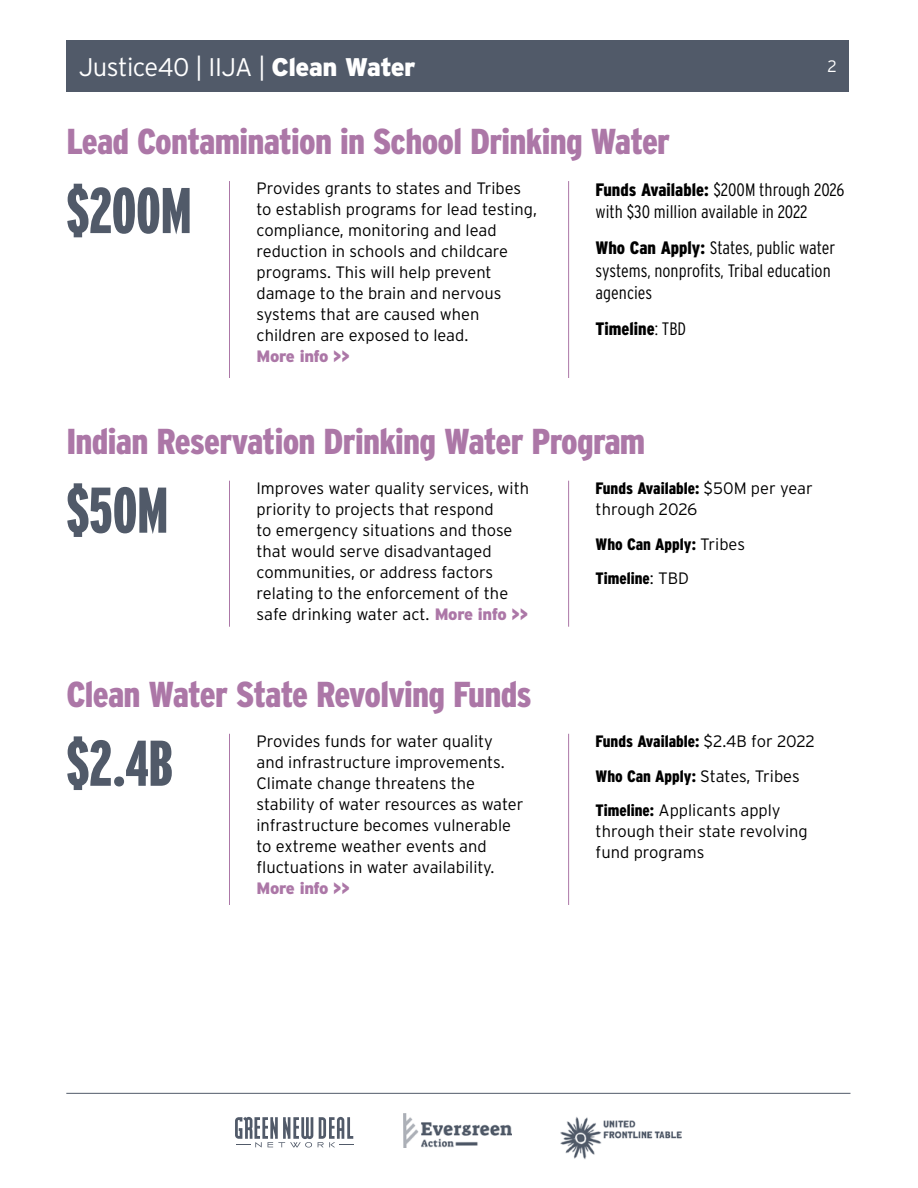
<style>
.page{position:relative;width:918px;height:1188px;background:#fff}
.page>*{position:absolute;margin:0;border:0;box-sizing:border-box;transform-origin:0 0}
.t1{font:900 extra-condensed 64.5px "Interstate";color:#515a69}
.t2{font:900 condensed 36px "Interstate";letter-spacing:-.02em;color:#ac77a7}
.t3{font:300 25.5px "Interstate";letter-spacing:-.02em;color:#fff}
.t4{font:300 condensed 18px/22.5px "Interstate";color:#000}
.t5{font:900 condensed 18px "Interstate";color:#000}
.t6{font:300 16.5px/21px "Interstate";color:#000}
.t7{font:900 condensed 16.5px/34.5px "Interstate";color:#000}
.t8{font:900 16.5px "Interstate";letter-spacing:-.025em;color:#ac77a7}
.t9{font:300 16.5px "Interstate";color:#fff}
.s1{font-weight:900}
.s2{font-weight:300}
.s3{font-weight:900;color:#ac77a7}
.s4{font-weight:900;font-stretch:condensed}
.s5{font-weight:300;font-stretch:normal}
</style>
<div class="page">
<hr style="left:66px;top:1093px;width:784px;height:1px;background:#515a69">
<img style="left:403px;top:1114px;width:108px;height:34px">
<svg style="left:235px;top:1117px;width:119px;height:31px"></svg>
<img style="left:560px;top:1117px;width:122px;height:42px">
<div style="left:66px;top:40px;width:783px;height:52px;background:#515a69"></div>
<hr style="left:229px;top:181px;width:1px;height:197px;background:#ac77a7">
<hr style="left:568px;top:181px;width:1px;height:197px;background:#ac77a7">
<hr style="left:229px;top:734px;width:1px;height:171px;background:#ac77a7">
<hr style="left:568px;top:734px;width:1px;height:171px;background:#ac77a7">
<hr style="left:229px;top:481px;width:1px;height:146px;background:#ac77a7">
<hr style="left:568px;top:481px;width:1px;height:146px;background:#ac77a7">
<h3 class="t3" style="left:79px;top:53px;width:338px">Justice40 | IIJA | <span class="s1">Clean Water</span></h3>
<p class="t9" style="left:828px;top:56px;width:11px">2</p>
<h2 class="t2" style="left:66px;top:121px;width:605px">Lead Contamination in School Drinking Water</h2>
<h1 class="t1" style="left:66px;top:175px;width:127px">$200M</h1>
<p class="t6" style="left:256px;top:178px;width:282px">Provides grants to states and Tribes to establish programs for lead testing, compliance, monitoring and lead reduction in schools and childcare programs. This will help prevent damage to the brain and nervous systems that are caused when children are exposed to lead.</p>
<p class="t8" style="left:256px;top:347px;width:95px">More info &gt;&gt;</p>
<p class="t4" style="left:596px;top:178px;width:250px"><span class="s1">Funds Available:</span> $200M through 2026 with $30 million available in 2022</p>
<p class="t4" style="left:596px;top:236px;width:241px"><span class="s1">Who Can Apply:</span> States, public water systems, nonprofits, Tribal education agencies</p>
<p class="t5" style="left:596px;top:319px;width:92px">Timeline<span class="s2">: TBD</span></p>
<h2 class="t2" style="left:66px;top:421px;width:581px">Indian Reservation Drinking Water Program</h2>
<h1 class="t1" style="left:66px;top:475px;width:103px">$50M</h1>
<p class="t6" style="left:256px;top:478px;width:274px">Improves water quality services, with priority to projects that respond<br>to emergency situations and those that would serve disadvantaged communities, or address factors relating to the enforcement of the safe drinking water act. <span class="s3">More info &gt;&gt;</span></p>
<p class="t6" style="left:596px;top:478px;width:219px"><span class="s4">Funds Available:</span> $50M per year through 2026</p>
<p class="t7" style="left:596px;top:526px;width:151px">Who Can Apply: <span class="s5">Tribes<br></span>Timeline<span class="s5">: TBD</span></p>
<h2 class="t2" style="left:66px;top:674px;width:467px">Clean Water State Revolving Funds</h2>
<h1 class="t1" style="left:66px;top:728px;width:108px">$2.4B</h1>
<p class="t6" style="left:256px;top:731px;width:269px">Provides funds for water quality and infrastructure improvements.<br>Climate change threatens the stability of water resources as water infrastructure becomes vulnerable to extreme weather events and fluctuations in water availability.</p>
<p class="t8" style="left:256px;top:879px;width:95px">More info &gt;&gt;</p>
<p class="t6" style="left:596px;top:724px;width:221px;line-height:34.5px"><span class="s4">Funds Available:</span> $2.4B for 2022<br><span class="s4">Who Can Apply:</span> States, Tribes<br><span class="s4">Timeline:</span> Applicants apply</p>
<p class="t6" style="left:596px;top:821px;width:214px">through their state revolving fund programs</p>
</div>
